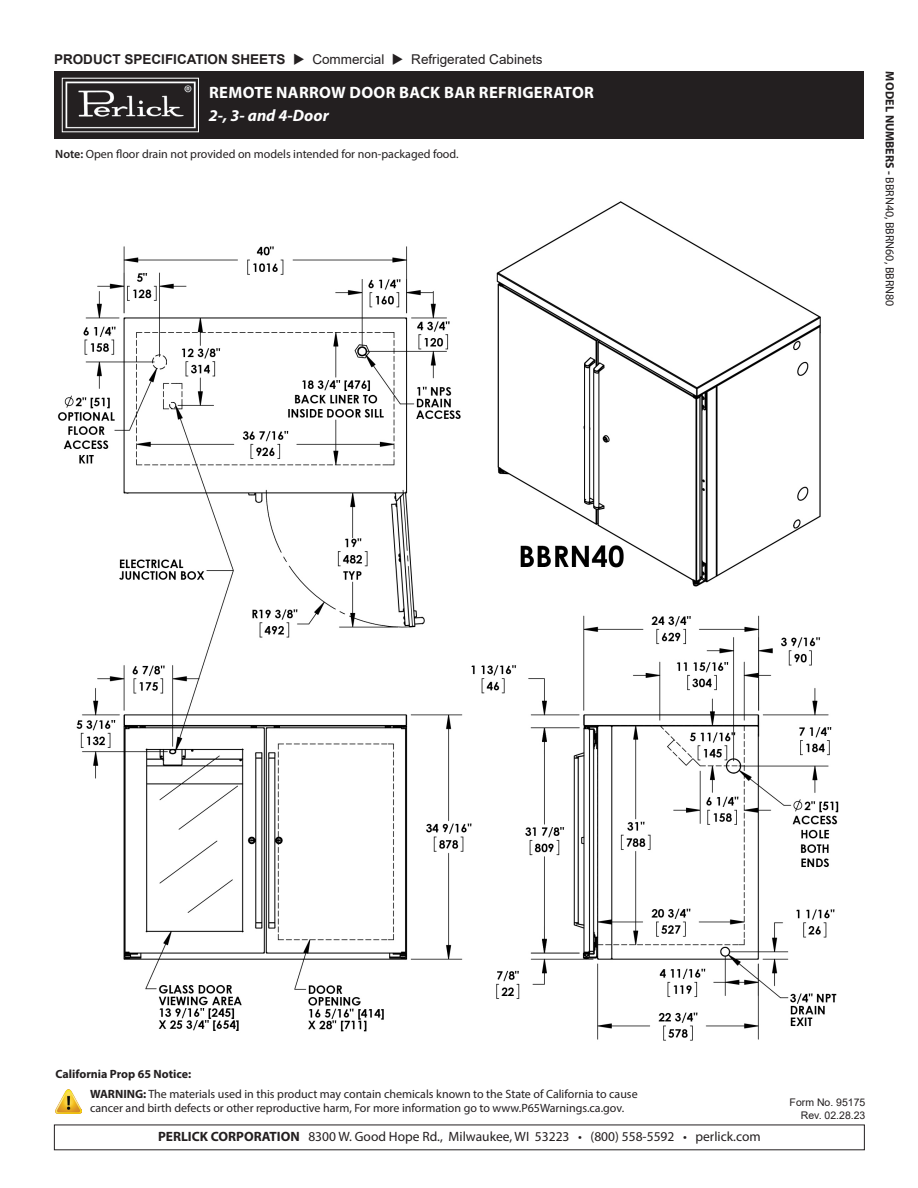
<style>
.page{position:relative;width:918px;height:1188px;background:#fff}
.page>*{position:absolute;margin:0;border:0;box-sizing:border-box;transform-origin:0 0}
.t1{font:700 16.5px "Myriad Pro";letter-spacing:.02em;color:#fff}
.t2{font:italic 700 16.5px "Myriad Pro";letter-spacing:.005em;color:#fff}
.t3{font:13.5px "Myriad Pro";color:#231f20}
.t4{font:13.5px "Arial";color:#231f20}
.t5{font:12px/13.5px "Myriad Pro";color:#231f20}
.t6{font:700 12px "Myriad Pro";color:#231f20}
.t7{font:10.5px "Arial";color:#231f20}
.s1{font-weight:700}
.s2{font-weight:600}
</style>
<div class="page">
<img style="left:55px;top:1089px;width:27px;height:24px">
<div style="left:54px;top:71px;width:810px;height:68px;background:#231f20"></div>
<img style="left:65px;top:81px;width:131px;height:48px">
<img style="left:57px;top:201px;width:782px;height:840px">
<p class="t4" style="left:54px;top:50px;width:490px"><span class="s1">PRODUCT SPECIFICATION SHEETS</span> ◆ Commercial ◆ Refrigerated Cabinets</p>
<p class="t1" style="left:209px;top:82px;width:386px">REMOTE NARROW DOOR BACK BAR REFRIGERATOR</p>
<p class="t2" style="left:209px;top:104px;width:121px">2-, 3- and 4-Door</p>
<p class="t5" style="left:55px;top:147px;width:405px"><span class="s2">Note:</span> Open floor drain not provided on models intended for non-packaged food.</p>
<p class="t5" style="left:897px;top:71px;width:236px;rotate:90deg"><span class="s1">MODEL NUMBERS -</span> BBRN40, BBRN60, BBRN80</p>
<p class="t6" style="left:56px;top:1066px;width:137px">California Prop 65 Notice:</p>
<p class="t5" style="left:90px;top:1088px;width:549px"><span class="s1">WARNING:</span> The materials used in this product may contain chemicals known to the State of California to cause cancer and birth defects or other reproductive harm, For more information go to www.P65Warnings.ca.gov.</p>
<p class="t3" style="left:158px;top:1128px;width:604px"><span class="s1">PERLICK CORPORATION</span> 8300 W. Good Hope Rd., Milwaukee, WI 53223 • (800) 558-5592 • perlick.com</p>
<p class="t7" style="left:790px;top:1095px;width:77px">Form No. 95175</p>
<p class="t7" style="left:801px;top:1108px;width:66px">Rev. 02.28.23</p>
</div>
